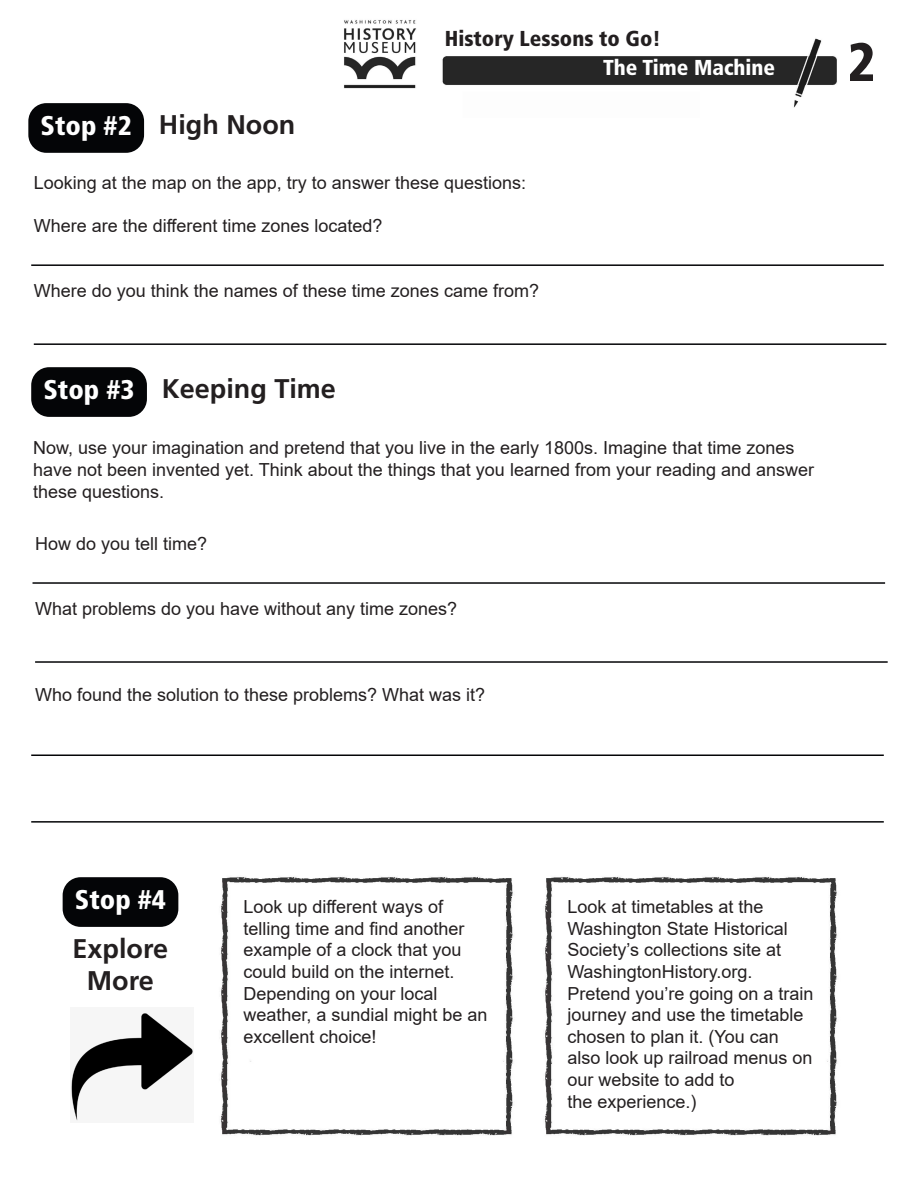
<style>
.page{position:relative;width:918px;height:1188px;background:#fff}
.page>*{position:absolute;margin:0;border:0;box-sizing:border-box;transform-origin:0 0}
.t1{font:900 condensed 54px "Frutiger LT Std";color:#231f20}
.t2{font:700 27px "Frutiger LT Std";color:#231f20}
.t3{font:900 condensed 27px "Frutiger LT Std";color:#fff}
.t4{font:900 condensed 21.6px "Frutiger LT Std";color:#231f20}
.t5{font:900 condensed 21.6px "Frutiger LT Std";color:#fff}
.t6{font:18px/21.6px "Arial";color:#231f20}
</style>
<div class="page">
<img style="left:442px;top:38px;width:395px;height:70px">
<img style="left:344px;top:20px;width:72px;height:69px">
<hr style="left:31px;top:264px;width:853px;height:2px;background:#040507">
<hr style="left:34px;top:343px;width:852px;height:2px;background:#040507">
<div style="left:28px;top:103px;width:116px;height:50px;background:#040507;border-radius:18px"></div>
<div style="left:63px;top:877px;width:115px;height:50px;background:#040507;border-radius:18px"></div>
<div style="left:31px;top:367px;width:116px;height:50px;background:#040507;border-radius:18px"></div>
<hr style="left:33px;top:582px;width:852px;height:2px;background:#040507">
<hr style="left:35px;top:661px;width:853px;height:2px;background:#040507">
<hr style="left:31px;top:754px;width:853px;height:2px;background:#040507">
<hr style="left:31px;top:821px;width:853px;height:2px;background:#040507">
<img style="left:221px;top:876px;width:292px;height:196px">
<img style="left:220px;top:1072px;width:293px;height:64px">
<img style="left:545px;top:876px;width:292px;height:196px">
<img style="left:544px;top:1072px;width:293px;height:64px">
<img style="left:71px;top:1013px;width:122px;height:108px">
<p class="t4" style="left:445px;top:25px;width:218px">History Lessons to Go!</p>
<p class="t3" style="left:41px;top:109px;width:93px">Stop #2</p>
<p class="t2" style="left:159px;top:109px;width:138px">High Noon</p>
<p class="t6" style="left:34px;top:172px;width:494px">Looking at the map on the app, try to answer these questions:</p>
<p class="t6" style="left:34px;top:215px;width:350px">Where are the different time zones located?</p>
<p class="t6" style="left:34px;top:280px;width:507px">Where do you think the names of these time zones came from?</p>
<p class="t3" style="left:43px;top:373px;width:93px">Stop #3</p>
<p class="t2" style="left:162px;top:373px;width:176px">Keeping Time</p>
<p class="t5" style="left:603px;top:55px;width:174px">The Time Machine</p>
<p class="t6" style="left:33px;top:437px;width:763px">Now, use your imagination and pretend that you live in the early 1800s. Imagine that time zones</p>
<p class="t6" style="left:33px;top:459px;width:783px">have not been invented yet. Think about the things that you learned from your reading and answer</p>
<p class="t6" style="left:33px;top:480px;width:133px">these questions.</p>
<p class="t6" style="left:35px;top:533px;width:174px">How do you tell time?</p>
<p class="t6" style="left:35px;top:598px;width:424px">What problems do you have without any time zones?</p>
<p class="t6" style="left:35px;top:684px;width:452px">Who found the solution to these problems? What was it?</p>
<p class="t1" style="left:847px;top:30px;width:30px">2</p>
<p class="t3" style="left:75px;top:883px;width:93px">Stop #4</p>
<p class="t2" style="left:73px;top:933px;width:97px">Explore</p>
<p class="t2" style="left:87px;top:965px;width:69px">More</p>
<p class="t6" style="left:243px;top:896px;width:223px">Look up different ways of telling time and find another example of a clock that you could build on the internet.</p>
<p class="t6" style="left:243px;top:982px;width:246px">Depending on your local weather, a sundial might be an excellent choice!</p>
<p class="t6" style="left:567px;top:896px;width:222px">Look at timetables at the<br>Washington State Historical<br>Society’s collections site at<br>WashingtonHistory.org.</p>
<p class="t6" style="left:567px;top:982px;width:248px">Pretend you’re going on a train journey and use the timetable chosen to plan it. (You can also look up railroad menus on our website to add to</p>
<p class="t6" style="left:567px;top:1090px;width:131px">the experience.)</p>
</div>
